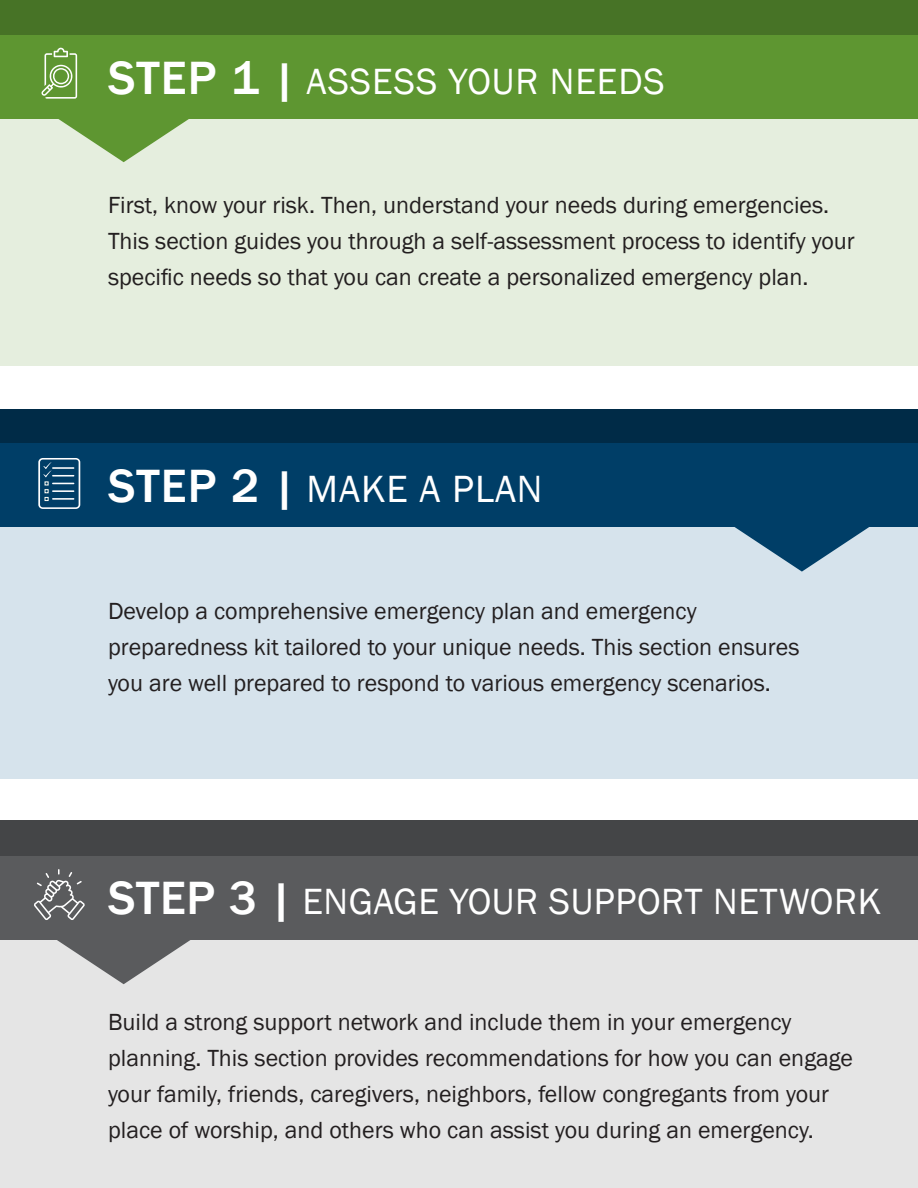
<style>
.page{position:relative;width:918px;height:1188px;background:#fff}
.page>*{position:absolute;margin:0;border:0;box-sizing:border-box;transform-origin:0 0}
.t1{font:39px "Franklin Gothic";letter-spacing:.025em;color:#fff}
.t2{font:37.5px "Franklin Gothic";letter-spacing:.015em;color:#fff}
.t3{font:24px/36px "Franklin Gothic";color:#231f20}
.s1{font-weight:500;font-size:48px}
.s2{font-weight:500;font-size:45.75px}
</style>
<div class="page">
<div style="left:0;top:0;width:918px;height:35px;background:#477326"></div>
<div style="left:0;top:409px;width:918px;height:36px;background:#002b47"></div>
<div style="left:0;top:820px;width:918px;height:36px;background:#444547"></div>
<div style="left:0;top:114px;width:918px;height:252px;background:#e5eede"></div>
<div style="left:0;top:527px;width:918px;height:252px;background:#d6e3ec"></div>
<div style="left:0;top:938px;width:918px;height:250px;background:#e5e5e5"></div>
<div style="left:0;top:35px;width:918px;height:84px;background:#5e9631"></div>
<svg style="left:58px;top:119px;width:131px;height:43px"></svg>
<svg style="left:42px;top:47px;width:35px;height:52px"></svg>
<div style="left:0;top:443px;width:918px;height:84px;background:#003e67"></div>
<svg style="left:734px;top:527px;width:135px;height:45px"></svg>
<svg style="left:38px;top:458px;width:42px;height:51px"></svg>
<div style="left:0;top:856px;width:918px;height:84px;background:#5a5b5d"></div>
<svg style="left:57px;top:940px;width:133px;height:44px"></svg>
<svg style="left:34px;top:869px;width:51px;height:51px"></svg>
<p class="t2" style="left:108px;top:58px;width:558px"><span class="s1">STEP 1</span> <span class="s2">|</span> ASSESS YOUR NEEDS</p>
<p class="t3" style="left:108px;top:188px;width:748px">First, know your risk. Then, understand your needs during emergencies.<br>This section guides you through a self-assessment process to identify your specific needs so that you can create a personalized emergency plan.</p>
<p class="t1" style="left:108px;top:465px;width:436px"><span class="s1">STEP 2</span> <span class="s2">|</span> MAKE A PLAN</p>
<p class="t3" style="left:108px;top:593px;width:693px">Develop a comprehensive emergency plan and emergency preparedness kit tailored to your unique needs. This section ensures you are well prepared to respond to various emergency scenarios.</p>
<p class="t2" style="left:108px;top:878px;width:775px"><span class="s1">STEP 3</span> <span class="s2">|</span> ENGAGE YOUR SUPPORT NETWORK</p>
<p class="t3" style="left:108px;top:1005px;width:747px">Build a strong support network and include them in your emergency planning. This section provides recommendations for how you can engage your family, friends, caregivers, neighbors, fellow congregants from your place of worship, and others who can assist you during an emergency.</p>
</div>
